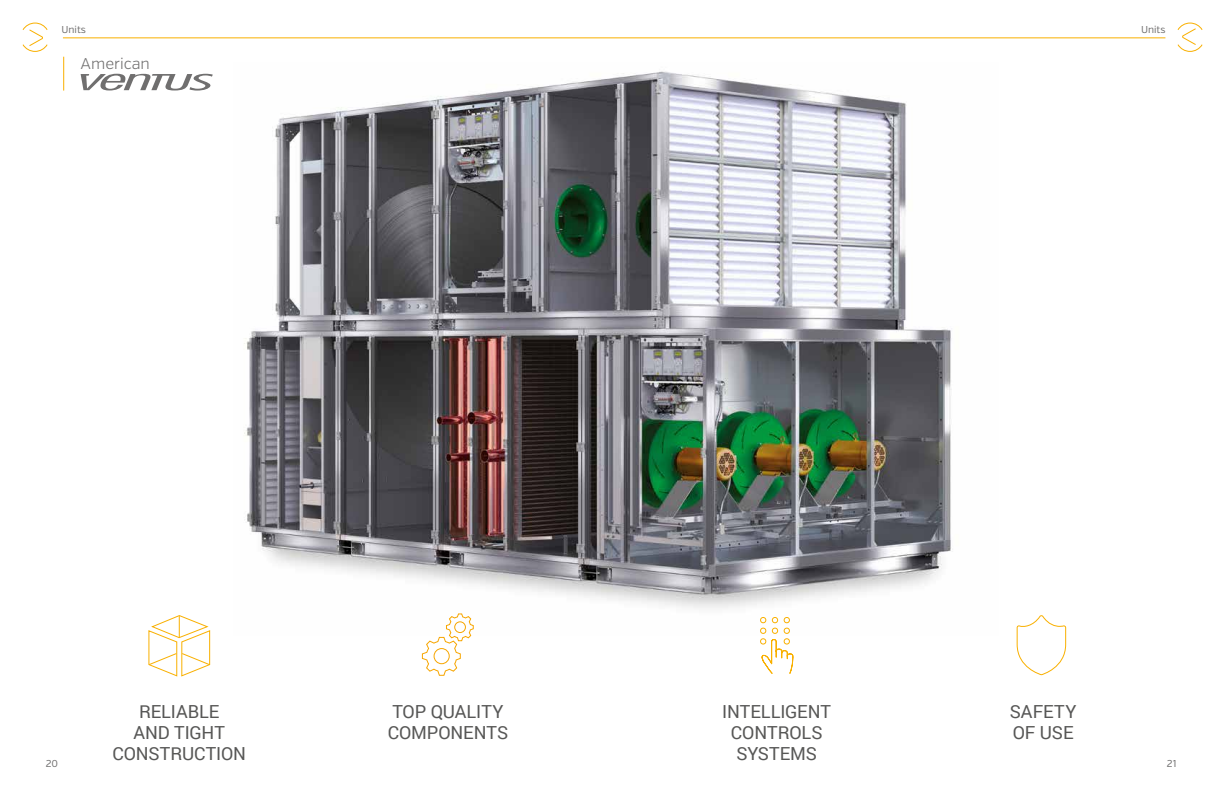
<style>
.page{position:relative;width:1225px;height:791px;background:#fff}
.page>*{position:absolute;margin:0;border:0;box-sizing:border-box;transform-origin:0 0}
.t1{font:18px/21px "Roboto";color:#575756;text-align:center}
.t2{font:300 15.5px "Verb";color:#706f6f}
.t3{font:10px "Verb";color:#706f6f}
</style>
<div class="page">
<img style="left:244px;top:71px;width:708px;height:537px">
<svg style="left:81px;top:74px;width:132px;height:17px"></svg>
<hr style="left:63px;top:57px;width:1px;height:34px;background:#f9b000">
<svg style="left:421px;top:613px;width:53px;height:63px"></svg>
<svg style="left:148px;top:615px;width:63px;height:62px"></svg>
<svg style="left:1016px;top:615px;width:50px;height:61px"></svg>
<svg style="left:760px;top:617px;width:34px;height:57px"></svg>
<svg style="left:22px;top:22px;width:26px;height:30px"></svg>
<svg style="left:1177px;top:22px;width:26px;height:30px"></svg>
<hr style="left:63px;top:37px;width:1102px;height:1px;background:#f9b000">
<p class="t3" style="left:62px;top:24px;width:26px">Units</p>
<p class="t3" style="left:1141px;top:24px;width:26px">Units</p>
<p class="t2" style="left:81px;top:54px;width:71px">American</p>
<p class="t1" style="left:112px;top:700px;width:135px">RELIABLE<br>AND TIGHT<br>CONSTRUCTION</p>
<p class="t1" style="left:388px;top:700px;width:122px;text-align:left">TOP QUALITY<br>COMPONENTS</p>
<p class="t1" style="left:722px;top:700px;width:110px">INTELLIGENT<br>CONTROLS<br>SYSTEMS</p>
<p class="t1" style="left:1009px;top:700px;width:68px;text-align:left">SAFETY<br>OF USE</p>
<p class="t3" style="left:46px;top:758px;width:14px">20</p>
<p class="t3" style="left:1166px;top:758px;width:11px">21</p>
</div>
